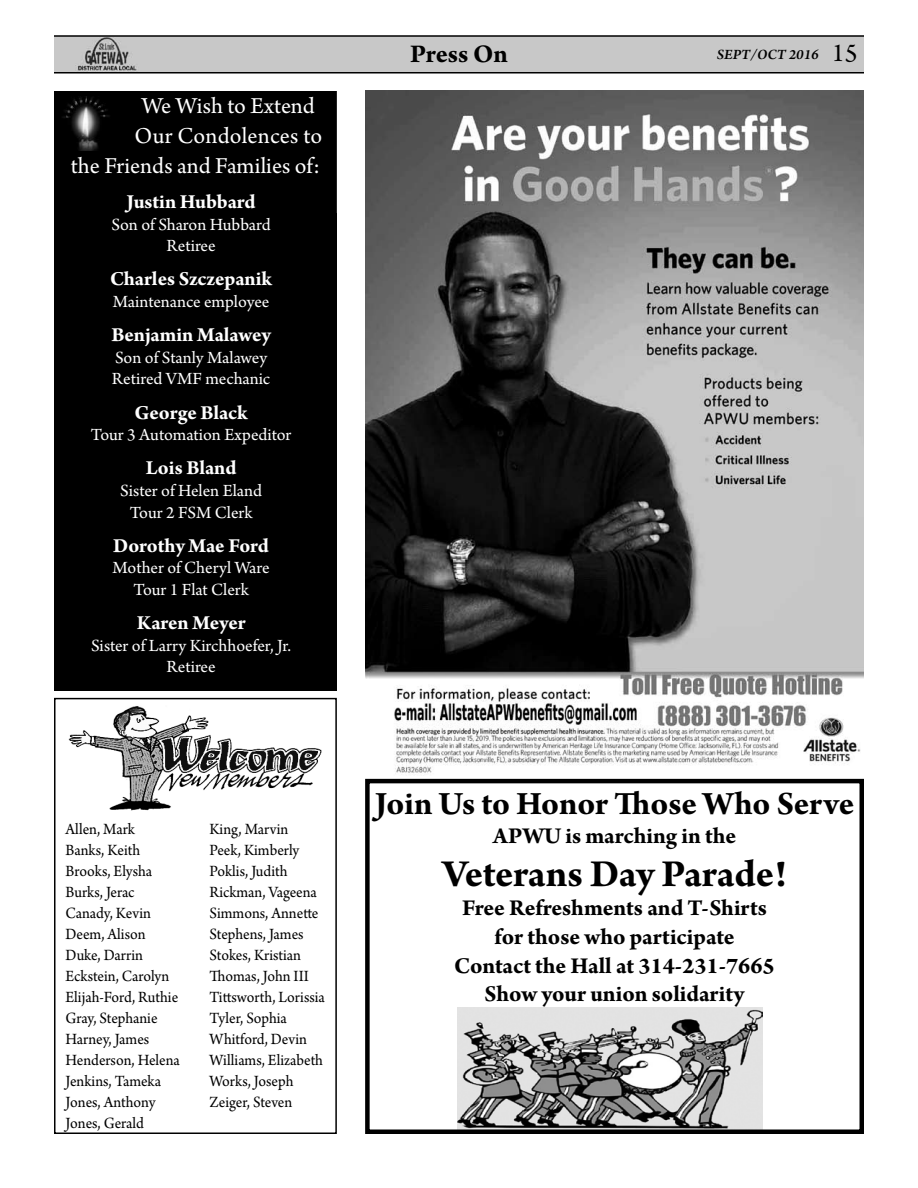
<style>
.page{position:relative;width:918px;height:1188px;background:#fff}
.page>*{position:absolute;margin:0;border:0;box-sizing:border-box;transform-origin:0 0}
.t1{font:700 40.5px "Arno Pro";letter-spacing:-.01em;color:#000}
.t2{font:700 34.5px "Arno Pro";letter-spacing:-.005em;color:#000}
.t3{font:700 27px "Arno Pro";letter-spacing:-.005em;color:#000}
.t4{font:700 24px/28.8px "Arno Pro";letter-spacing:-.005em;color:#000;text-align:center}
.t5{font:24px "Arno Pro";color:#fff}
.t6{font:700 21px "Arno Pro";letter-spacing:-.005em;color:#fff}
.t7{font:18px/21.6px "Arno Pro";letter-spacing:-.005em;color:#fff;text-align:center}
.t8{font:16.5px/21px "Arno Pro";color:#000;scale:.95 1}
.t9{font:italic 600 15px "Arno Pro";color:#000}
.s1{font-weight:400;font-style:normal;font-size:27px}
</style>
<div class="page">
<div style="left:54px;top:37px;width:810px;height:35px;background:#c8c8c8"></div>
<hr style="left:54px;top:72px;width:810px;height:2px;background:#000">
<hr style="left:54px;top:35px;width:810px;height:2px;background:#000">
<div style="left:55px;top:92px;width:281px;height:124px;background:#000"></div>
<div style="left:54px;top:91px;width:283px;height:126px;border:2px solid #000"></div>
<img style="left:63px;top:97px;width:46px;height:53px">
<div style="left:54px;top:214px;width:283px;height:477px;background:#000"></div>
<img style="left:68px;top:706px;width:254px;height:105px">
<div style="left:54px;top:698px;width:283px;height:436px;border:2px solid #000"></div>
<img style="left:458px;top:1008px;width:304px;height:121px">
<div style="left:365px;top:779px;width:499px;height:355px;border:4px solid #000"></div>
<img style="left:366px;top:91px;width:498px;height:682px">
<h3 class="t5" style="left:142px;top:92px;width:174px">We Wish to Extend</h3>
<h3 class="t5" style="left:135px;top:122px;width:189px">Our Condolences to</h3>
<h3 class="t5" style="left:71px;top:152px;width:251px">the Friends and Families of:</h3>
<p class="t6" style="left:127px;top:190px;width:131px">Justin Hubbard</p>
<p class="t7" style="left:112px;top:214px;width:161px">Son of Sharon Hubbard<br>Retiree</p>
<p class="t6" style="left:110px;top:267px;width:164px">Charles Szczepanik</p>
<p class="t7" style="left:113px;top:292px;width:158px">Maintenance employee</p>
<p class="t6" style="left:111px;top:323px;width:161px">Benjamin Malawey</p>
<p class="t7" style="left:112px;top:348px;width:160px;text-align:left">Son of Stanly Malawey<br>Retired VMF mechanic</p>
<p class="t6" style="left:135px;top:400px;width:114px">George Black</p>
<p class="t7" style="left:91px;top:425px;width:202px">Tour 3 Automation Expeditor</p>
<p class="t6" style="left:146px;top:456px;width:92px">Lois Bland</p>
<p class="t7" style="left:120px;top:481px;width:143px">Sister of Helen Eland<br>Tour 2 FSM Clerk</p>
<p class="t6" style="left:113px;top:533px;width:157px">Dorothy Mae Ford</p>
<p class="t7" style="left:113px;top:558px;width:159px">Mother of Cheryl Ware<br>Tour 1 Flat Clerk</p>
<p class="t6" style="left:137px;top:611px;width:110px">Karen Meyer</p>
<p class="t7" style="left:91px;top:636px;width:202px">Sister of Larry Kirchhoefer, Jr.<br>Retiree</p>
<p class="t8" style="left:66px;top:819px;width:122px">Allen, Mark<br>Banks, Keith<br>Brooks, Elysha<br>Burks, Jerac<br>Canady, Kevin<br>Deem, Alison<br>Duke, Darrin<br>Eckstein, Carolyn<br>Elijah-Ford, Ruthie<br>Gray, Stephanie<br>Harney, James<br>Henderson, Helena<br>Jenkins, Tameka<br>Jones, Anthony<br>Jones, Gerald</p>
<p class="t8" style="left:210px;top:819px;width:123px">King, Marvin<br>Peek, Kimberly<br>Poklis, Judith<br>Rickman, Vageena<br>Simmons, Annette<br>Stephens, James<br>Stokes, Kristian<br>Thomas, John III<br>Tittsworth, Lorissia<br>Tyler, Sophia<br>Whitford, Devin<br>Williams, Elizabeth<br>Works, Joseph<br>Zeiger, Steven</p>
<h3 class="t3" style="left:410px;top:38px;width:99px">Press On</h3>
<p class="t9" style="left:717px;top:46px;width:142px">SEPT/OCT 2016 <span class="s1">15</span></p>
<h2 class="t2" style="left:375px;top:783px;width:481px">Join Us to Honor Those Who Serve</h2>
<h3 class="t4" style="left:493px;top:822px;width:245px">APWU is marching in the</h3>
<h1 class="t1" style="left:442px;top:850px;width:346px">Veterans Day Parade!</h1>
<h3 class="t4" style="left:454px;top:895px;width:322px">Free Refreshments and T-Shirts for those who participate<br>Contact the Hall at 314-231-7665<br>Show your union solidarity</h3>
</div>
